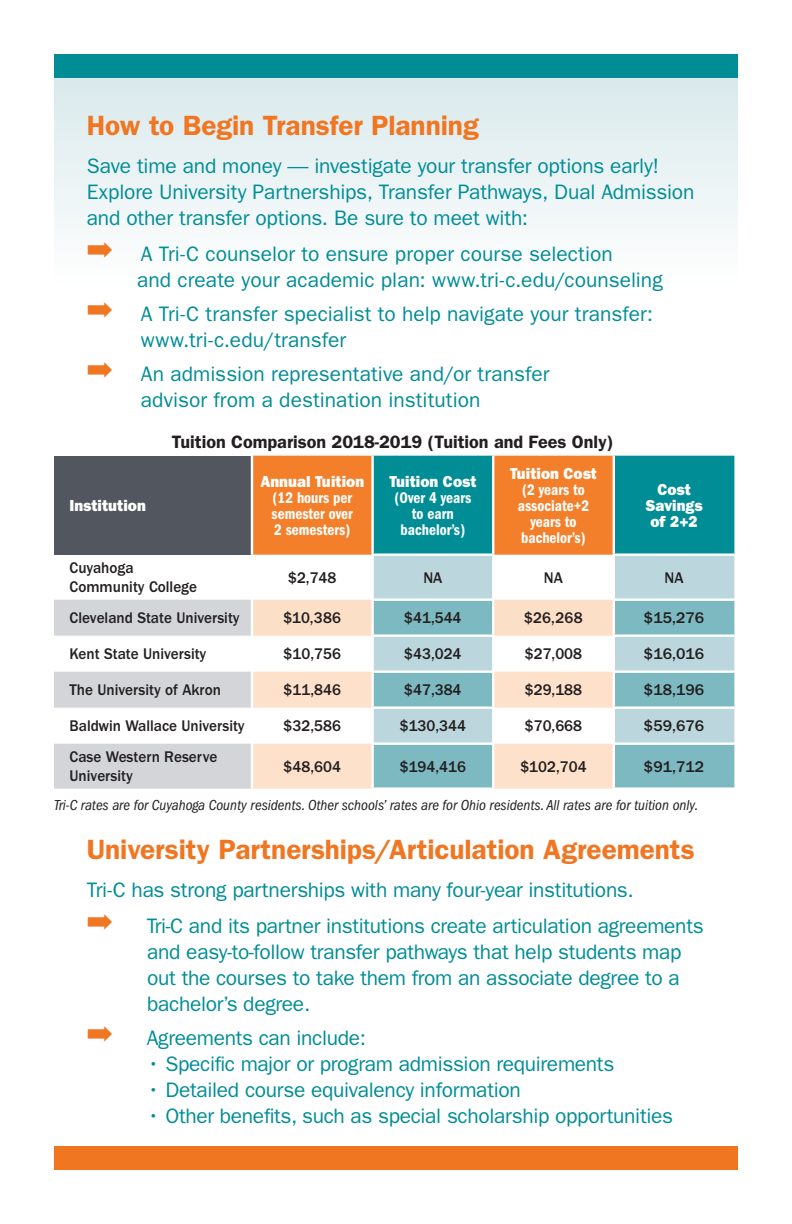
<style>
.page{position:relative;width:792px;height:1224px;background:#fff}
.page>*{position:absolute;margin:0;border:0;box-sizing:border-box;transform-origin:0 0}
.t1{font:600 28px "ITC Franklin Gothic Std";color:#f07622}
.t2{font:21px/26px "ITC Franklin Gothic Std";letter-spacing:-.01em;color:#008d96}
.t3{font:600 18px "ITC Franklin Gothic Std";color:#231f20}
.t4{font:500 16px/19.2px "ITC Franklin Gothic Std";color:#231f20;scale:.95 1}
.t5{font:16px/16px "ITC Franklin Gothic Std Dm Cd";color:#fff;text-align:center;scale:.95 1}
.t6{font:16px/16px "ITC Franklin Gothic Std Hvy";color:#fff;text-align:center;scale:.95 1}
.t7{font:500 16px "ITC Franklin Gothic Std";color:#231f20}
.t8{font:italic condensed 15px "ITC Franklin Gothic Std";color:#231f20}
.s1{color:#f07622}
</style>
<div class="page">
<svg style="left:54px;top:77px;width:684px;height:153px;fill:#e7f1f3"></svg>
<div style="left:54px;top:54px;width:684px;height:23px;background:#008d96"></div>
<div style="left:54px;top:1147px;width:684px;height:23px;background:#f07622"></div>
<div style="left:54px;top:456px;width:198px;height:99px;background:#52565f"></div>
<svg style="left:253px;top:456px;width:481px;height:99px;background:#7b8660"></svg>
<svg style="left:374px;top:556px;width:360px;height:44px;fill:#bbd7dd"></svg>
<svg style="left:54px;top:600px;width:317px;height:189px"></svg>
<svg style="left:374px;top:600px;width:360px;height:187px;background:#adcfd1"></svg>
<svg style="left:253px;top:672px;width:360px;height:117px;fill:#fee1ca"></svg>
<hr style="left:251px;top:456px;width:2px;height:99px;background:#fff">
<hr style="left:371px;top:456px;width:3px;height:97px;background:#fff">
<hr style="left:492px;top:456px;width:2px;height:97px;background:#fff">
<hr style="left:613px;top:456px;width:2px;height:97px;background:#fff">
<hr style="left:492px;top:556px;width:2px;height:42px;background:#fff">
<hr style="left:251px;top:600px;width:2px;height:36px;background:#fff">
<hr style="left:492px;top:601px;width:2px;height:33px;background:#fff">
<hr style="left:251px;top:636px;width:2px;height:36px;background:#fff">
<hr style="left:492px;top:637px;width:2px;height:33px;background:#fff">
<hr style="left:613px;top:637px;width:2px;height:33px;background:#fff">
<hr style="left:251px;top:672px;width:2px;height:36px;background:#fff">
<hr style="left:371px;top:673px;width:3px;height:33px;background:#fff">
<hr style="left:492px;top:673px;width:2px;height:33px;background:#fff">
<hr style="left:613px;top:673px;width:2px;height:33px;background:#fff">
<hr style="left:251px;top:708px;width:2px;height:36px;background:#fff">
<hr style="left:492px;top:709px;width:2px;height:33px;background:#fff">
<hr style="left:251px;top:744px;width:2px;height:45px;background:#fff">
<hr style="left:371px;top:745px;width:3px;height:42px;background:#fff">
<hr style="left:492px;top:745px;width:2px;height:42px;background:#fff">
<hr style="left:613px;top:745px;width:2px;height:42px;background:#fff">
<hr style="left:371px;top:553px;width:123px;height:3px;background:#fff">
<hr style="left:613px;top:553px;width:121px;height:3px;background:#fff">
<hr style="left:613px;top:556px;width:2px;height:42px;background:#fff">
<hr style="left:371px;top:670px;width:123px;height:3px;background:#fff">
<hr style="left:613px;top:670px;width:121px;height:3px;background:#fff">
<hr style="left:371px;top:598px;width:123px;height:3px;background:#fff">
<hr style="left:613px;top:598px;width:121px;height:3px;background:#fff">
<hr style="left:613px;top:601px;width:2px;height:33px;background:#fff">
<hr style="left:371px;top:634px;width:123px;height:3px;background:#fff">
<hr style="left:613px;top:634px;width:121px;height:3px;background:#fff">
<hr style="left:371px;top:706px;width:123px;height:3px;background:#fff">
<hr style="left:613px;top:706px;width:121px;height:3px;background:#fff">
<hr style="left:371px;top:709px;width:3px;height:33px;background:#fff">
<hr style="left:613px;top:709px;width:2px;height:33px;background:#fff">
<hr style="left:371px;top:742px;width:123px;height:3px;background:#fff">
<hr style="left:613px;top:742px;width:121px;height:3px;background:#fff">
<hr style="left:371px;top:787px;width:123px;height:3px;background:#fff">
<h1 class="t1" style="left:87px;top:109px;width:394px">How to Begin Transfer Planning</h1>
<p class="t2" style="left:87px;top:153px;width:609px">Save time and money — investigate your transfer options early!<br>Explore University Partnerships, Transfer Pathways, Dual Admission and other transfer options. Be sure to meet with:</p>
<p class="t2" style="left:137px;top:241px;width:527px;text-indent:-50px"><span class="s1">➡</span> A Tri-C counselor to ensure proper course selection<br>and create your academic plan: www.tri-c.edu/counseling</p>
<p class="t2" style="left:141px;top:301px;width:514px;text-indent:-54px"><span class="s1">➡</span> A Tri-C transfer specialist to help navigate your transfer: www.tri-c.edu/transfer</p>
<p class="t2" style="left:141px;top:361px;width:410px;text-indent:-54px"><span class="s1">➡</span> An admission representative and/or transfer advisor from a destination institution</p>
<p class="t6" style="left:70px;top:497px;width:82px">Institution</p>
<p class="t3" style="left:172px;top:431px;width:443px">Tuition Comparison 2018-2019 (Tuition and Fees Only)</p>
<p class="t6" style="left:260px;top:473px;width:111px">Annual Tuition</p>
<p class="t5" style="left:272px;top:489px;width:87px;text-align:justify">(12 hours per semester over 2 semesters)</p>
<p class="t6" style="left:389px;top:473px;width:93px">Tuition Cost</p>
<p class="t5" style="left:394px;top:489px;width:82px">(Over 4 years to earn bachelor’s)</p>
<p class="t6" style="left:510px;top:465px;width:93px">Tuition Cost</p>
<p class="t5" style="left:518px;top:481px;width:77px">(2 years to associate+2 years to bachelor’s)</p>
<p class="t6" style="left:646px;top:481px;width:62px">Cost<br>Savings of 2+2</p>
<p class="t4" style="left:70px;top:558px;width:136px">Cuyahoga<br>Community College</p>
<p class="t4" style="left:288px;top:568px;width:52px">$2,748</p>
<p class="t4" style="left:423px;top:568px;width:22px">NA</p>
<p class="t4" style="left:544px;top:568px;width:22px">NA</p>
<p class="t4" style="left:665px;top:568px;width:22px">NA</p>
<p class="t4" style="left:70px;top:608px;width:180px">Cleveland State University</p>
<p class="t4" style="left:283px;top:608px;width:62px">$10,386</p>
<p class="t4" style="left:404px;top:608px;width:62px">$41,544</p>
<p class="t4" style="left:524px;top:608px;width:63px">$26,268</p>
<p class="t7" style="left:644px;top:609px;width:62px">$15,276</p>
<p class="t4" style="left:70px;top:644px;width:145px">Kent State University</p>
<p class="t4" style="left:284px;top:644px;width:62px">$10,756</p>
<p class="t4" style="left:404px;top:644px;width:62px">$43,024</p>
<p class="t4" style="left:525px;top:644px;width:62px">$27,008</p>
<p class="t7" style="left:644px;top:645px;width:62px">$16,016</p>
<p class="t4" style="left:70px;top:680px;width:161px">The University of Akron</p>
<p class="t4" style="left:284px;top:680px;width:62px">$11,846</p>
<p class="t4" style="left:404px;top:680px;width:62px">$47,384</p>
<p class="t4" style="left:525px;top:680px;width:62px">$29,188</p>
<p class="t7" style="left:644px;top:681px;width:62px">$18,196</p>
<p class="t4" style="left:70px;top:716px;width:186px">Baldwin Wallace University</p>
<p class="t4" style="left:284px;top:716px;width:62px">$32,586</p>
<p class="t4" style="left:400px;top:716px;width:71px">$130,344</p>
<p class="t4" style="left:525px;top:716px;width:62px">$70,668</p>
<p class="t7" style="left:644px;top:717px;width:62px">$59,676</p>
<p class="t4" style="left:70px;top:747px;width:157px">Case Western Reserve<br>University</p>
<p class="t4" style="left:284px;top:757px;width:62px">$48,604</p>
<p class="t4" style="left:400px;top:757px;width:71px">$194,416</p>
<p class="t4" style="left:520px;top:757px;width:71px">$102,704</p>
<p class="t7" style="left:644px;top:757px;width:62px">$91,712</p>
<p class="t8" style="left:54px;top:797px;width:646px">Tri-C rates are for Cuyahoga County residents. Other schools’ rates are for Ohio residents. All rates are for tuition only.</p>
<h1 class="t1" style="left:87px;top:833px;width:609px">University Partnerships/Articulation Agreements</h1>
<p class="t2" style="left:87px;top:872px;width:618px;line-height:36px">Tri-C has strong partnerships with many four-year institutions.<br><span class="s1">➡</span> Tri-C and its partner institutions create articulation agreements</p>
<p class="t2" style="left:147px;top:939px;width:536px;text-align:justify">and easy-to-follow transfer pathways that help students map out the courses to take them from an associate degree to a bachelor’s degree.</p>
<p class="t2" style="left:87px;top:1025px;width:281px"><span class="s1">➡</span> Agreements can include:</p>
<p class="t2" style="left:147px;top:1051px;width:469px">• Specific major or program admission requirements</p>
<p class="t2" style="left:147px;top:1077px;width:375px">• Detailed course equivalency information</p>
<p class="t2" style="left:147px;top:1103px;width:527px">• Other benefits, such as special scholarship opportunities</p>
</div>
